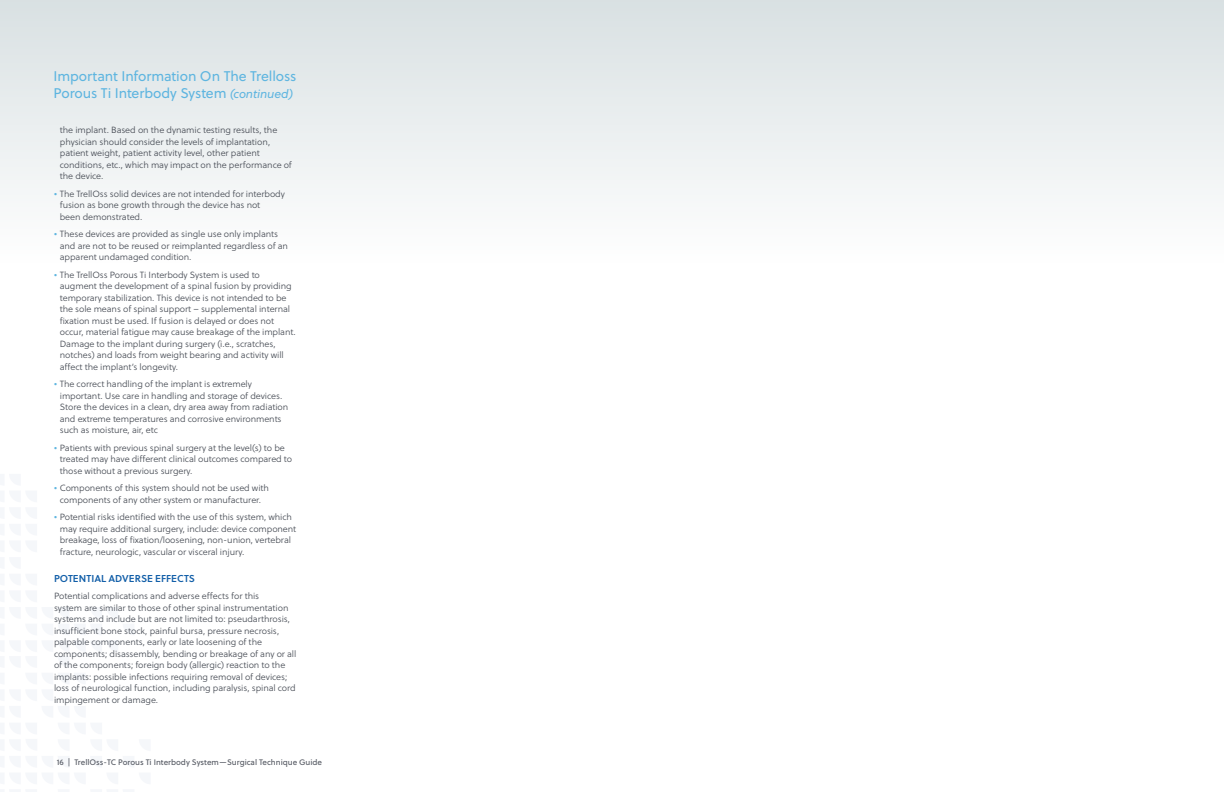
<style>
.page{position:relative;width:1224px;height:792px;background:#fff}
.page>*{position:absolute;margin:0;border:0;box-sizing:border-box;transform-origin:0 0}
.t1{font:14px "Soleil";letter-spacing:-.01em;color:#5eb5e0}
.ISI_Header{font:10px "Soleil Sb";letter-spacing:.005em;color:#115ea8}
.Kurt_Bullets{font:9px/11.5px "Soleil Lt";letter-spacing:-.01em;color:#464b54}
.t2{font:8px "Soleil Bk";color:#5b5f68}
.s1{font-style:italic;font-size:12px}
.s2{font-size:10px;color:#5eb5e0}
</style>
<div class="page">
<div style="left:0;top:0;width:1224px;height:531px;background:linear-gradient(to bottom,#e2e8e9,#fff)"></div>
<p class="t1" style="left:54px;top:66px;width:244px">Important Information On The Trelloss</p>
<p class="t1" style="left:54px;top:83px;width:241px">Porous Ti Interbody System <span class="s1">(continued)</span></p>
<p class="Kurt_Bullets" style="left:60px;top:125px;width:234px">the implant. Based on the dynamic testing results, the physician should consider the levels of implantation, patient weight, patient activity level, other patient conditions, etc., which may impact on the performance of the device.</p>
<p class="Kurt_Bullets" style="left:60px;top:188px;width:227px;text-indent:-6px"><span class="s2">•</span> The TrellOss solid devices are not intended for interbody fusion as bone growth through the device has not<br>been demonstrated.</p>
<p class="Kurt_Bullets" style="left:60px;top:229px;width:230px;text-indent:-6px"><span class="s2">•</span> These devices are provided as single use only implants and are not to be reused or reimplanted regardless of an apparent undamaged condition.</p>
<p class="Kurt_Bullets" style="left:60px;top:269px;width:238px;text-indent:-6px"><span class="s2">•</span> The TrellOss Porous Ti Interbody System is used to augment the development of a spinal fusion by providing temporary stabilization. This device is not intended to be the sole means of spinal support – supplemental internal fixation must be used. If fusion is delayed or does not occur, material fatigue may cause breakage of the implant.<br>Damage to the implant during surgery (i.e., scratches, notches) and loads from weight bearing and activity will affect the implant’s longevity.</p>
<p class="Kurt_Bullets" style="left:60px;top:379px;width:230px;text-indent:-6px"><span class="s2">•</span> The correct handling of the implant is extremely important. Use care in handling and storage of devices.<br>Store the devices in a clean, dry area away from radiation and extreme temperatures and corrosive environments such as moisture, air, etc</p>
<p class="Kurt_Bullets" style="left:60px;top:442px;width:234px;text-indent:-6px"><span class="s2">•</span> Patients with previous spinal surgery at the level(s) to be treated may have different clinical outcomes compared to those without a previous surgery.</p>
<p class="Kurt_Bullets" style="left:54px;top:483px;width:217px;text-align:center"><span class="s2">•</span> Components of this system should not be used with components of any other system or manufacturer.</p>
<p class="Kurt_Bullets" style="left:60px;top:512px;width:238px;text-indent:-6px"><span class="s2">•</span> Potential risks identified with the use of this system, which may require additional surgery, include: device component breakage, loss of fixation/loosening, non-union, vertebral fracture, neurologic, vascular or visceral injury.</p>
<p class="ISI_Header" style="left:54px;top:572px;width:143px">POTENTIAL ADVERSE EFFECTS</p>
<p class="Kurt_Bullets" style="left:54px;top:591px;width:244px">Potential complications and adverse effects for this<br>system are similar to those of other spinal instrumentation systems and include but are not limited to: pseudarthrosis, insufficient bone stock, painful bursa, pressure necrosis, palpable components, early or late loosening of the components; disassembly, bending or breakage of any or all of the components; foreign body (allergic) reaction to the implants: possible infections requiring removal of devices; loss of neurological function, including paralysis, spinal cord impingement or damage.</p>
<p class="t2" style="left:57px;top:757px;width:267px">16 | TrellOss-TC Porous Ti Interbody System—Surgical Technique Guide</p>
</div>
